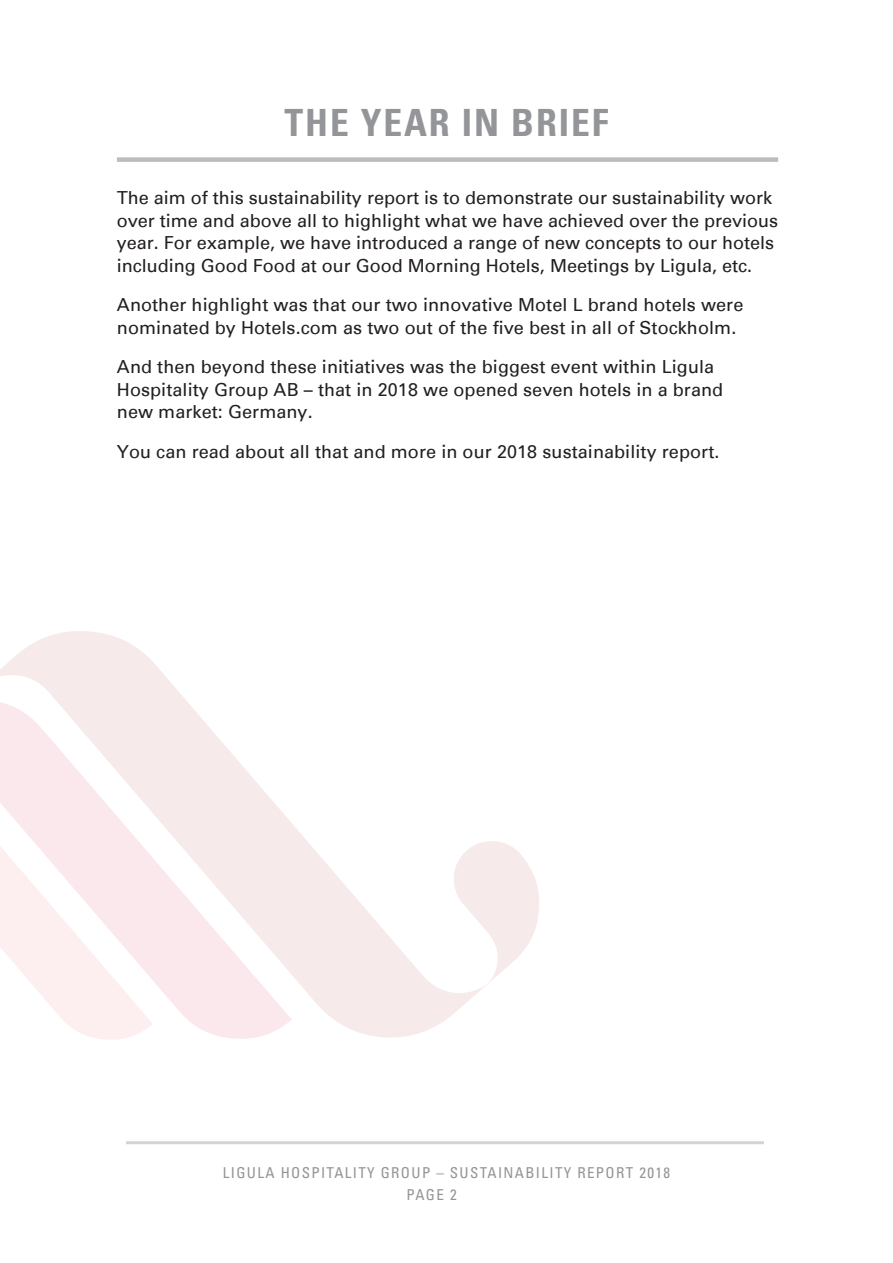
<style>
.page{position:relative;width:893px;height:1263px;background:#fff}
.page>*{position:absolute;margin:0;border:0;box-sizing:border-box;transform-origin:0 0}
.t1{font:700 condensed 37.5px "Univers LT Std";letter-spacing:.05em;color:#939598}
.t2{font:18px/22.5px "Univers";letter-spacing:.005em;color:#231f20}
.t3{font:condensed 15px "Univers LT Std";letter-spacing:.09em;color:#939598}
</style>
<div class="page">
<hr style="left:126px;top:1141px;width:638px;height:3px;background:#231f20">
<svg style="left:0;top:631px;width:484px;height:407px"></svg>
<svg style="left:453px;top:840px;width:86px;height:147px"></svg>
<svg style="left:0;top:698px;width:292px;height:341px;fill:#fbeaec"></svg>
<svg style="left:0;top:761px;width:153px;height:279px"></svg>
<div style="left:117px;top:157px;width:661px;height:5px;background:#bdbcbc"></div>
<h1 class="t1" style="left:285px;top:99px;width:325px">THE YEAR IN BRIEF</h1>
<p class="t2" style="left:117px;top:187px;width:663px">The aim of this sustainability report is to demonstrate our sustainability work over time and above all to highlight what we have achieved over the previous year. For example, we have introduced a range of new concepts to our hotels including Good Food at our Good Morning Hotels, Meetings by Ligula, etc.</p>
<p class="t2" style="left:117px;top:294px;width:628px">Another highlight was that our two innovative Motel L brand hotels were nominated by Hotels.com as two out of the five best in all of Stockholm.</p>
<p class="t2" style="left:117px;top:356px;width:608px">And then beyond these initiatives was the biggest event within Ligula<br>Hospitality Group AB – that in 2018 we opened seven hotels in a brand new market: Germany.</p>
<p class="t2" style="left:117px;top:441px;width:604px">You can read about all that and more in our 2018 sustainability report.</p>
<p class="t3" style="left:223px;top:1163px;width:449px">LIGULA HOSPITALITY GROUP – SUSTAINABILITY REPORT 2018</p>
<p class="t3" style="left:406px;top:1185px;width:52px">PAGE 2</p>
</div>
